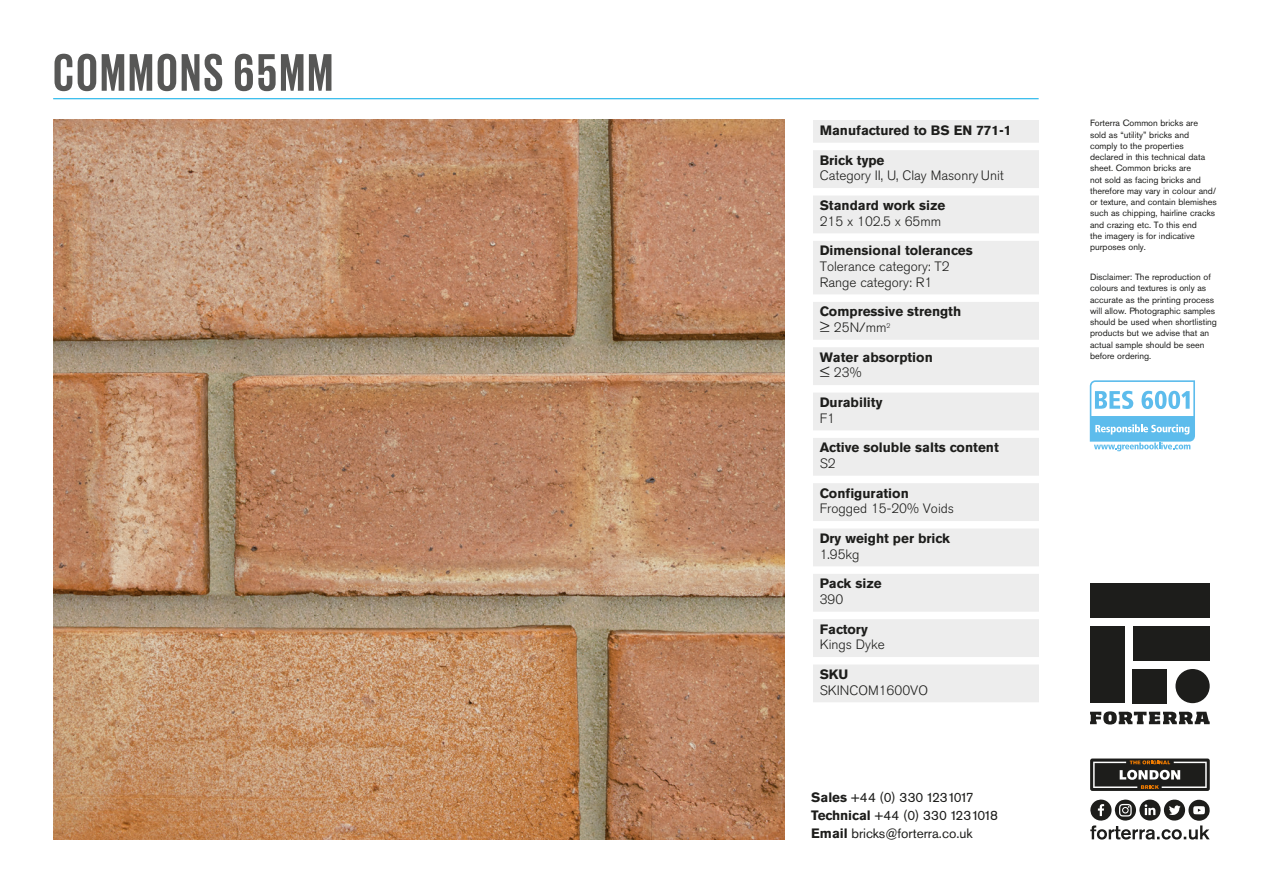
<style>
.page{position:relative;width:1263px;height:893px;background:#fff}
.page>*{position:absolute;margin:0;border:0;box-sizing:border-box;transform-origin:0 0}
.t1{font:700 54px "Giorgio Sans";letter-spacing:.05em;color:#575756}
.t2{font:700 13.5px/15.8px "Akzidenz Grotesk BE";color:#1d1d1b}
.t3{font:300 13.5px/15.8px "Akzidenz Grotesk BE";color:#1d1d1b}
.t4{font:13.5px/18px "Akzidenz Grotesk BE";color:#1d1d1b}
.t5{font:9px/11.2px "Akzidenz Grotesk BE";color:#1d1d1b}
.s1{font-family:"Neo Sans";font-weight:300;font-size:16.5px}
.s2{font-weight:300}
.s3{font-weight:700}
</style>
<div class="page">
<div style="left:813px;top:120px;width:226px;height:586px;background:#ededed"></div>
<div style="left:811px;top:143px;width:233px;height:7px;background:#fff"></div>
<div style="left:811px;top:188px;width:233px;height:8px;background:#fff"></div>
<div style="left:811px;top:233px;width:233px;height:8px;background:#fff"></div>
<div style="left:811px;top:294px;width:233px;height:8px;background:#fff"></div>
<div style="left:811px;top:340px;width:233px;height:7px;background:#fff"></div>
<div style="left:811px;top:385px;width:233px;height:8px;background:#fff"></div>
<div style="left:811px;top:430px;width:233px;height:8px;background:#fff"></div>
<div style="left:811px;top:476px;width:233px;height:7px;background:#fff"></div>
<div style="left:811px;top:521px;width:233px;height:7px;background:#fff"></div>
<div style="left:811px;top:566px;width:233px;height:8px;background:#fff"></div>
<div style="left:811px;top:612px;width:233px;height:7px;background:#fff"></div>
<div style="left:811px;top:657px;width:233px;height:7px;background:#fff"></div>
<div style="left:811px;top:702px;width:233px;height:8px;background:#fff"></div>
<hr style="left:53px;top:98px;width:986px;height:1px;background:#00abe8">
<svg style="left:1090px;top:711px;width:120px;height:13px"></svg>
<div style="left:1090px;top:583px;width:120px;height:35px;background:#1d1d1b"></div>
<div style="left:1090px;top:626px;width:34px;height:77px;background:#1d1d1b"></div>
<div style="left:1133px;top:626px;width:77px;height:34px;background:#1d1d1b"></div>
<div style="left:1175px;top:669px;width:35px;height:34px;background:#1d1d1b;border-radius:50%"></div>
<div style="left:1133px;top:669px;width:34px;height:34px;background:#1d1d1b"></div>
<img style="left:53px;top:120px;width:731px;height:720px">
<svg style="left:1090px;top:799px;width:120px;height:41px"></svg>
<svg style="left:1090px;top:380px;width:105px;height:71px"></svg>
<div style="left:1090px;top:758px;width:120px;height:33px;background:#1d1d1b;border-radius:2px"></div>
<svg style="left:1093px;top:760px;width:114px;height:29px"></svg>
<h1 class="t1" style="left:53px;top:45px;width:281px">COMMONS 65MM</h1>
<h2 class="t2" style="left:820px;top:116px;width:193px;line-height:29.5px">Manufactured to BS EN 771-1<br>Brick type</h2>
<h2 class="t3" style="left:820px;top:168px;width:186px">Category II, U, Clay Masonry Unit</h2>
<h2 class="t2" style="left:820px;top:197px;width:127px">Standard work size</h2>
<h2 class="t3" style="left:820px;top:213px;width:123px">215 x 102.5 x 65mm</h2>
<h2 class="t2" style="left:820px;top:243px;width:155px">Dimensional tolerances</h2>
<h2 class="t3" style="left:820px;top:259px;width:132px">Tolerance category: T2<br>Range category: R1</h2>
<h2 class="t2" style="left:820px;top:304px;width:143px">Compressive strength <span class="s1">≥</span> <span class="s2">25N/mm</span><sup>2</sup></h2>
<h2 class="t2" style="left:820px;top:349px;width:115px">Water absorption <span class="s1">≤</span> <span class="s2">23%</span></h2>
<h2 class="t2" style="left:820px;top:395px;width:64px">Durability</h2>
<h2 class="t3" style="left:820px;top:410px;width:17px">F1</h2>
<h2 class="t2" style="left:820px;top:440px;width:181px">Active soluble salts content</h2>
<h2 class="t3" style="left:820px;top:456px;width:18px">S2</h2>
<h2 class="t2" style="left:820px;top:485px;width:91px">Configuration</h2>
<h2 class="t3" style="left:820px;top:501px;width:136px">Frogged 15-20% Voids</h2>
<h2 class="t2" style="left:820px;top:530px;width:132px">Dry weight per brick</h2>
<h2 class="t3" style="left:820px;top:546px;width:41px">1.95kg</h2>
<h2 class="t2" style="left:820px;top:576px;width:63px">Pack size</h2>
<h2 class="t3" style="left:820px;top:592px;width:25px">390</h2>
<h2 class="t2" style="left:820px;top:621px;width:50px">Factory</h2>
<h2 class="t3" style="left:820px;top:637px;width:67px">Kings Dyke</h2>
<h2 class="t2" style="left:820px;top:666px;width:30px">SKU</h2>
<h2 class="t3" style="left:820px;top:682px;width:110px">SKINCOM1600VO</h2>
<h2 class="t4" style="left:811px;top:788px;width:188px"><span class="s3">Sales</span> +44 (0) 330 1231017<br><span class="s3">Technical</span> +44 (0) 330 1231018<br><span class="s3">Email</span> bricks@forterra.co.uk</h2>
<p class="t5" style="left:1090px;top:118px;width:128px">Forterra Common bricks are<br>sold as “utility” bricks and comply to the properties declared in this technical data sheet. Common bricks are<br>not sold as facing bricks and therefore may vary in colour and/ or texture, and contain blemishes such as chipping, hairline cracks and crazing etc. To this end<br>the imagery is for indicative purposes only.</p>
<p class="t5" style="left:1090px;top:271px;width:128px">Disclaimer: The reproduction of colours and textures is only as accurate as the printing process will allow. Photographic samples should be used when shortlisting products but we advise that an actual sample should be seen before ordering.</p>
</div>
